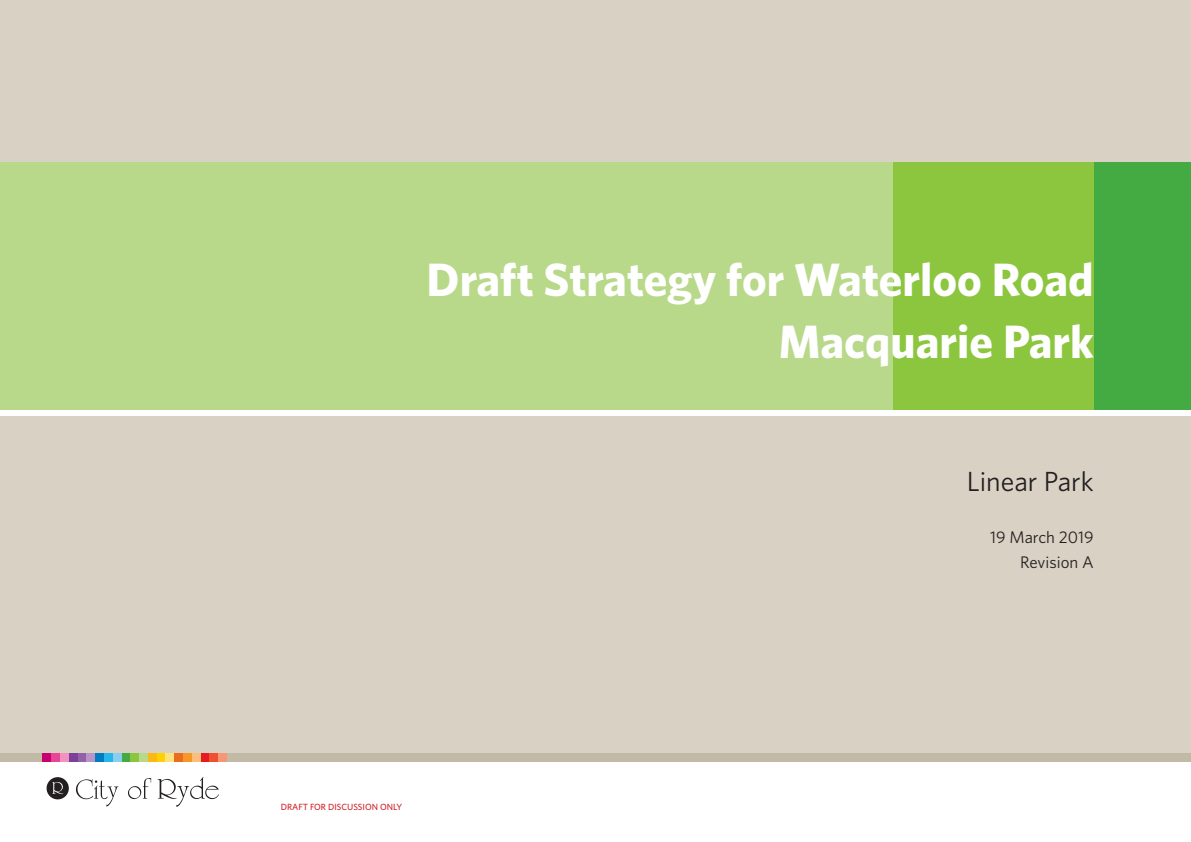
<style>
.page{position:relative;width:1191px;height:842px;background:#fff}
.page>*{position:absolute;margin:0;border:0;box-sizing:border-box;transform-origin:0 0}
.t1{font:700 46.9px "Whitney";color:#fff}
.t2{font:27.7px "Whitney";color:#231f20}
.t3{font:16.8px "Whitney";color:#231f20}
.t4{font:500 9px "Whitney";color:#d1232a}
</style>
<div class="page">
<div style="left:1px;top:0;width:1190px;height:162px;background:#d8d1c4"></div>
<div style="left:0;top:416px;width:1191px;height:340px;background:#d8d1c4"></div>
<div style="left:0;top:753px;width:1191px;height:8px;background:#c2b9a6"></div>
<div style="left:0;top:162px;width:893px;height:248px;background:#b8d989"></div>
<div style="left:893px;top:162px;width:231px;height:248px;background:#8bc63e"></div>
<div style="left:1095px;top:162px;width:96px;height:248px;background:#44aa42"></div>
<svg style="left:47px;top:777px;width:172px;height:30px"></svg>
<div style="left:43px;top:753px;width:8px;height:8px;background:#c60170"></div>
<div style="left:51px;top:753px;width:9px;height:8px;background:#ea4498"></div>
<div style="left:60px;top:753px;width:9px;height:8px;background:#f193be"></div>
<div style="left:69px;top:753px;width:9px;height:8px;background:#7c4099"></div>
<div style="left:78px;top:753px;width:8px;height:8px;background:#9460a8"></div>
<div style="left:86px;top:753px;width:9px;height:8px;background:#b796c6"></div>
<div style="left:95px;top:753px;width:9px;height:8px;background:#007cc2"></div>
<div style="left:104px;top:753px;width:9px;height:8px;background:#26b6ea"></div>
<div style="left:113px;top:753px;width:9px;height:8px;background:#89cef1"></div>
<div style="left:122px;top:753px;width:8px;height:8px;background:#44aa42"></div>
<div style="left:130px;top:753px;width:9px;height:8px;background:#8bc63e"></div>
<div style="left:139px;top:753px;width:9px;height:8px;background:#b8d989"></div>
<div style="left:148px;top:753px;width:9px;height:8px;background:#fcb814"></div>
<div style="left:157px;top:753px;width:8px;height:8px;background:#fed105"></div>
<div style="left:165px;top:753px;width:9px;height:8px;background:#ffe280"></div>
<div style="left:174px;top:753px;width:9px;height:8px;background:#ea6d1f"></div>
<div style="left:183px;top:753px;width:9px;height:8px;background:#f79727"></div>
<div style="left:192px;top:753px;width:9px;height:8px;background:#fcbe7b"></div>
<div style="left:201px;top:753px;width:8px;height:8px;background:#e51a23"></div>
<div style="left:209px;top:753px;width:9px;height:8px;background:#ef5032"></div>
<div style="left:218px;top:753px;width:9px;height:8px;background:#f69675"></div>
<p class="t1" style="left:427px;top:248px;width:668px">Draft Strategy for Waterloo Road</p>
<p class="t1" style="left:778px;top:310px;width:316px">Macquarie Park</p>
<p class="t2" style="left:967px;top:463px;width:128px">Linear Park</p>
<p class="t3" style="left:990px;top:525px;width:105px">19 March 2019</p>
<p class="t3" style="left:1020px;top:551px;width:75px">Revision A</p>
<p class="t4" style="left:281px;top:801px;width:123px">DRAFT FOR DISCUSSION ONLY</p>
</div>
